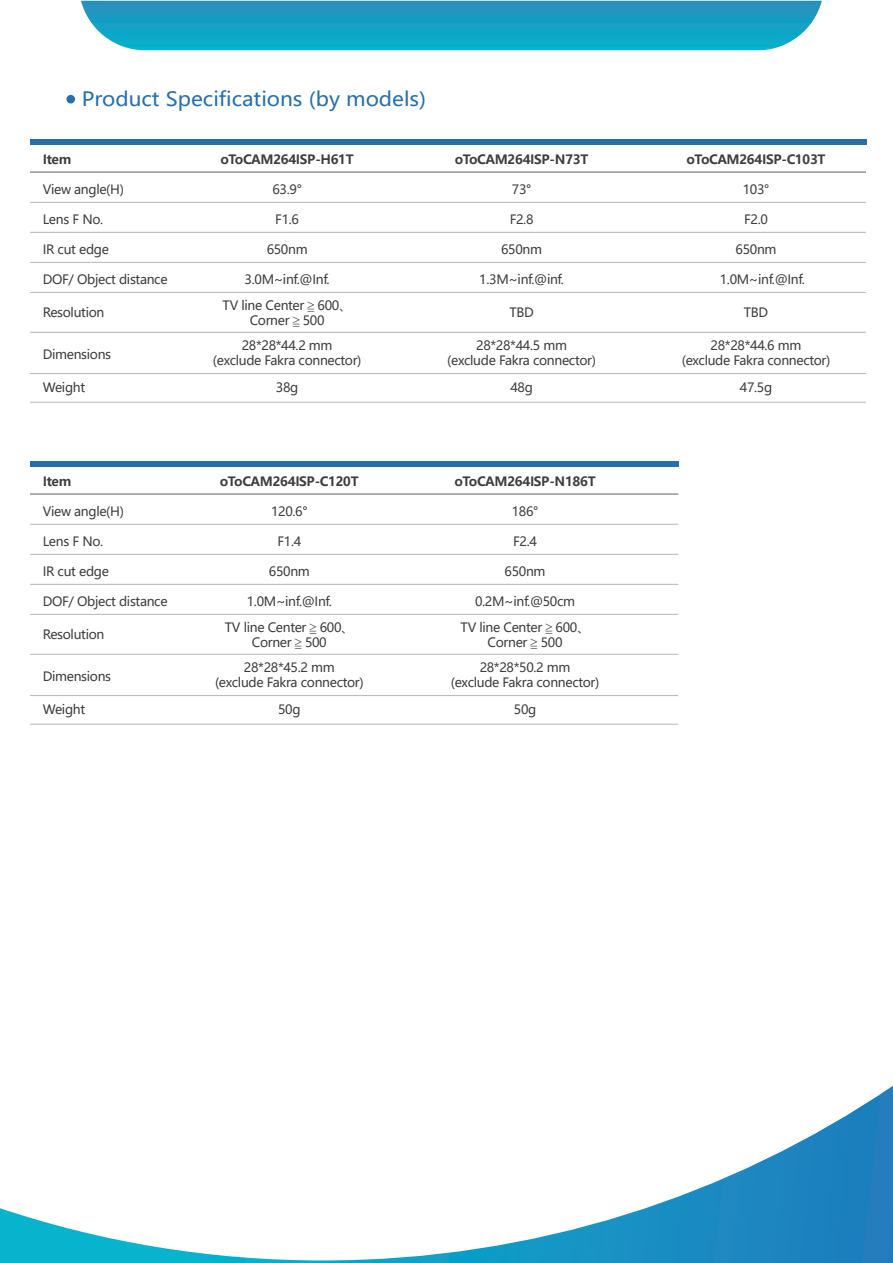
<style>
.page{position:relative;width:893px;height:1263px;background:#fff}
.page>*{position:absolute;margin:0;border:0;box-sizing:border-box;transform-origin:0 0}
.t1{font:19.5px "Microsoft Ya Hei";color:#256fae;scale:1.07 1}
.t2{font:12.75px/15px "Microsoft Ya Hei";letter-spacing:-.025em;color:#3e3e3f;text-align:center}
.t3{font:700 12.75px "Microsoft Ya Hei";letter-spacing:-.025em;color:#3e3e3f}
</style>
<div class="page">
<div style="left:30px;top:139px;width:837px;height:6px;background:#256fae"></div>
<hr style="left:30px;top:171px;width:836px;height:2px;background:#939598">
<hr style="left:30px;top:202px;width:836px;height:1px;background:#bcbdc0">
<hr style="left:30px;top:232px;width:836px;height:1px;background:#bcbdc0">
<hr style="left:30px;top:262px;width:836px;height:1px;background:#bcbdc0">
<hr style="left:30px;top:292px;width:836px;height:1px;background:#bcbdc0">
<hr style="left:30px;top:332px;width:836px;height:1px;background:#bcbdc0">
<hr style="left:30px;top:373px;width:836px;height:1px;background:#bcbdc0">
<hr style="left:30px;top:402px;width:836px;height:1px;background:#bcbdc0">
<div style="left:30px;top:461px;width:649px;height:5px;background:#256fae"></div>
<hr style="left:30px;top:493px;width:648px;height:2px;background:#939598">
<hr style="left:30px;top:524px;width:648px;height:1px;background:#bcbdc0">
<hr style="left:30px;top:554px;width:648px;height:1px;background:#bcbdc0">
<hr style="left:30px;top:584px;width:648px;height:1px;background:#bcbdc0">
<hr style="left:30px;top:614px;width:648px;height:1px;background:#bcbdc0">
<hr style="left:30px;top:654px;width:648px;height:1px;background:#bcbdc0">
<hr style="left:30px;top:695px;width:648px;height:1px;background:#bcbdc0">
<hr style="left:30px;top:724px;width:648px;height:1px;background:#bcbdc0">
<div style="left:66px;top:95px;width:9px;height:8px;background:#256fae;border-radius:50%"></div>
<svg style="left:0;top:1086px;width:893px;height:177px"></svg>
<svg style="left:81px;top:1px;width:741px;height:49px"></svg>
<h1 class="t1" style="left:82px;top:86px;width:323px">Product Specifications (by models)</h1>
<p class="t3" style="left:43px;top:150px;width:30px">Item</p>
<p class="t2" style="left:43px;top:181px;width:83px">View angle(H)</p>
<p class="t2" style="left:43px;top:211px;width:62px">Lens F No.</p>
<p class="t2" style="left:43px;top:241px;width:68px">IR cut edge</p>
<p class="t2" style="left:43px;top:271px;width:126px">DOF/ Object distance</p>
<p class="t2" style="left:43px;top:305px;width:63px">Resolution</p>
<p class="t2" style="left:43px;top:347px;width:70px">Dimensions</p>
<p class="t2" style="left:43px;top:379px;width:44px">Weight</p>
<p class="t3" style="left:220px;top:150px;width:135px">oToCAM264ISP-H61T</p>
<p class="t2" style="left:272px;top:181px;width:31px">63.9°</p>
<p class="t2" style="left:275px;top:211px;width:25px">F1.6</p>
<p class="t2" style="left:267px;top:241px;width:42px">650nm</p>
<p class="t2" style="left:245px;top:271px;width:87px">3.0M~inf.@Inf.</p>
<p class="t2" style="left:222px;top:297px;width:131px">TV line Center ≧ 600、<br>Corner ≧ 500</p>
<p class="t2" style="left:213px;top:337px;width:150px">28*28*44.2 mm<br>(exclude Fakra connector)</p>
<p class="t2" style="left:276px;top:379px;width:24px">38g</p>
<p class="t3" style="left:455px;top:150px;width:135px">oToCAM264ISP-N73T</p>
<p class="t2" style="left:512px;top:181px;width:21px">73°</p>
<p class="t2" style="left:510px;top:211px;width:25px">F2.8</p>
<p class="t2" style="left:501px;top:241px;width:42px">650nm</p>
<p class="t2" style="left:479px;top:271px;width:86px">1.3M~inf.@inf.</p>
<p class="t2" style="left:509px;top:305px;width:26px">TBD</p>
<p class="t2" style="left:447px;top:337px;width:150px">28*28*44.5 mm<br>(exclude Fakra connector)</p>
<p class="t2" style="left:510px;top:379px;width:24px">48g</p>
<p class="t3" style="left:43px;top:472px;width:30px">Item</p>
<p class="t2" style="left:43px;top:503px;width:83px">View angle(H)</p>
<p class="t2" style="left:43px;top:533px;width:62px">Lens F No.</p>
<p class="t2" style="left:43px;top:563px;width:68px">IR cut edge</p>
<p class="t2" style="left:43px;top:593px;width:126px">DOF/ Object distance</p>
<p class="t2" style="left:43px;top:627px;width:63px">Resolution</p>
<p class="t2" style="left:43px;top:669px;width:70px">Dimensions</p>
<p class="t2" style="left:43px;top:701px;width:44px">Weight</p>
<p class="t3" style="left:220px;top:472px;width:140px">oToCAM264ISP-C120T</p>
<p class="t2" style="left:271px;top:503px;width:38px">120.6°</p>
<p class="t2" style="left:277px;top:533px;width:25px">F1.4</p>
<p class="t2" style="left:269px;top:563px;width:42px">650nm</p>
<p class="t2" style="left:247px;top:593px;width:87px">1.0M~inf.@Inf.</p>
<p class="t2" style="left:225px;top:619px;width:131px">TV line Center ≧ 600、<br>Corner ≧ 500</p>
<p class="t2" style="left:215px;top:659px;width:150px">28*28*45.2 mm<br>(exclude Fakra connector)</p>
<p class="t2" style="left:278px;top:701px;width:24px">50g</p>
<p class="t3" style="left:454px;top:472px;width:143px">oToCAM264ISP-N186T</p>
<p class="t2" style="left:512px;top:503px;width:28px">186°</p>
<p class="t2" style="left:513px;top:533px;width:25px">F2.4</p>
<p class="t2" style="left:505px;top:563px;width:42px">650nm</p>
<p class="t2" style="left:475px;top:593px;width:102px">0.2M~inf.@50cm</p>
<p class="t2" style="left:460px;top:619px;width:131px">TV line Center ≧ 600、<br>Corner ≧ 500</p>
<p class="t2" style="left:451px;top:659px;width:150px">28*28*50.2 mm<br>(exclude Fakra connector)</p>
<p class="t2" style="left:514px;top:701px;width:24px">50g</p>
<p class="t3" style="left:687px;top:150px;width:140px">oToCAM264ISP-C103T</p>
<p class="t2" style="left:743px;top:181px;width:28px">103°</p>
<p class="t2" style="left:744px;top:211px;width:25px">F2.0</p>
<p class="t2" style="left:736px;top:241px;width:42px">650nm</p>
<p class="t2" style="left:707px;top:271px;width:99px">　1.0M~inf.@Inf.</p>
<p class="t2" style="left:744px;top:305px;width:26px">TBD</p>
<p class="t2" style="left:682px;top:337px;width:150px">28*28*44.6 mm<br>(exclude Fakra connector)</p>
<p class="t2" style="left:740px;top:379px;width:34px">47.5g</p>
</div>
